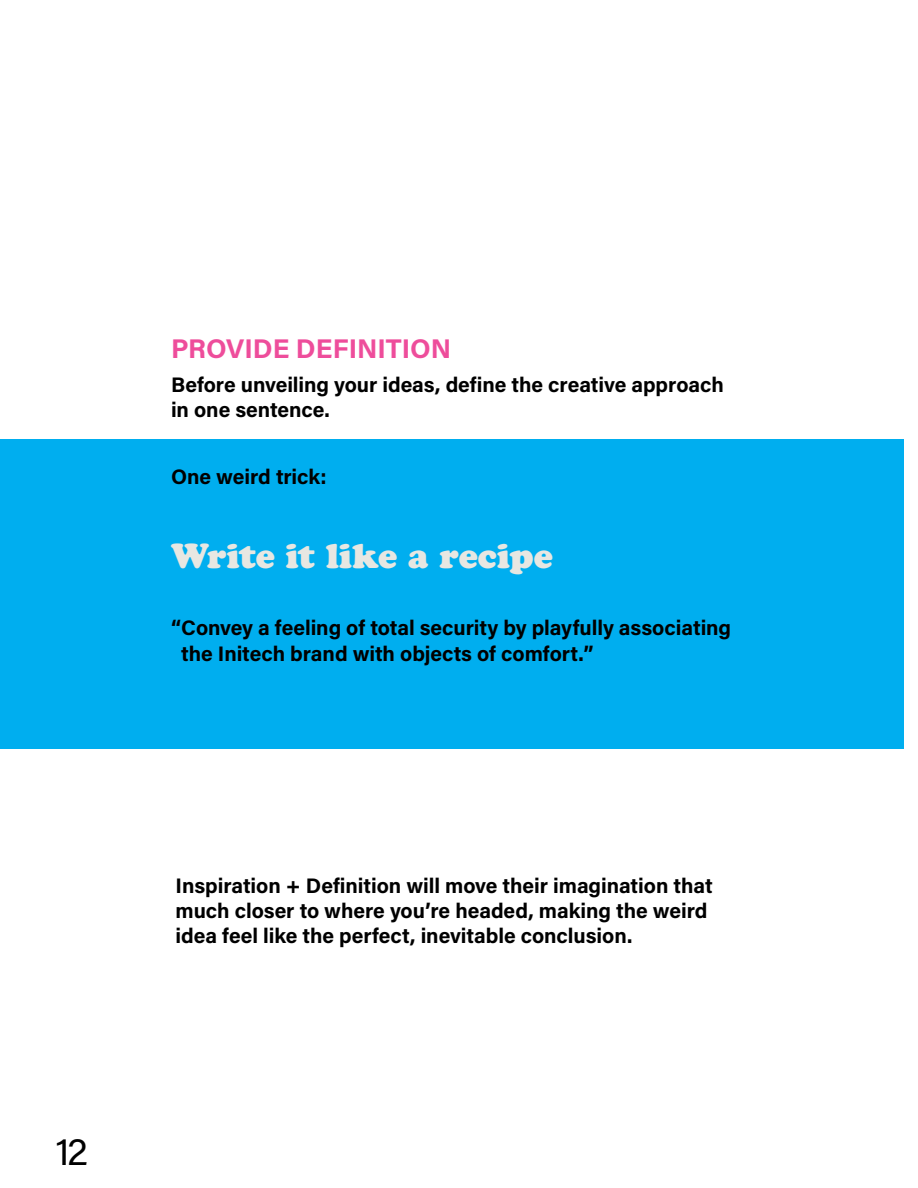
<style>
.page{position:relative;width:918px;height:1188px;background:#fff}
.page>*{position:absolute;margin:0;border:0;box-sizing:border-box;transform-origin:0 0}
.t1{font:36.75px "Acumin Pro";color:#000}
.t2{font:900 34.5px "Cooper";letter-spacing:-.01em;color:#e7e7e2}
.t3{font:700 27px "Acumin Pro";color:#ee4d9b}
.t4{font:700 21px/25.2px "Acumin Pro";letter-spacing:-.005em;color:#000}
</style>
<div class="page">
<div style="left:0;top:439px;width:918px;height:310px;background:#00aeef"></div>
<div style="left:904px;top:389px;width:14px;height:417px;background:#fff"></div>
<p class="t3" style="left:171px;top:330px;width:282px">PROVIDE DEFINITION</p>
<p class="t4" style="left:171px;top:371px;width:554px">Before unveiling your ideas, define the creative approach in one sentence.</p>
<p class="t4" style="left:171px;top:464px;width:157px">One weird trick:</p>
<h2 class="t2" style="left:171px;top:535px;width:383px">Write it like a recipe</h2>
<p class="t4" style="left:181px;top:615px;width:552px;text-indent:-10px">“Convey a feeling of total security by playfully associating the Initech brand with objects of comfort.”</p>
<h1 class="t1" style="left:56px;top:1127px;width:34px">12</h1>
<p class="t4" style="left:176px;top:872px;width:539px">Inspiration + Definition will move their imagination that much closer to where you’re headed, making the weird idea feel like the perfect, inevitable conclusion.</p>
</div>
